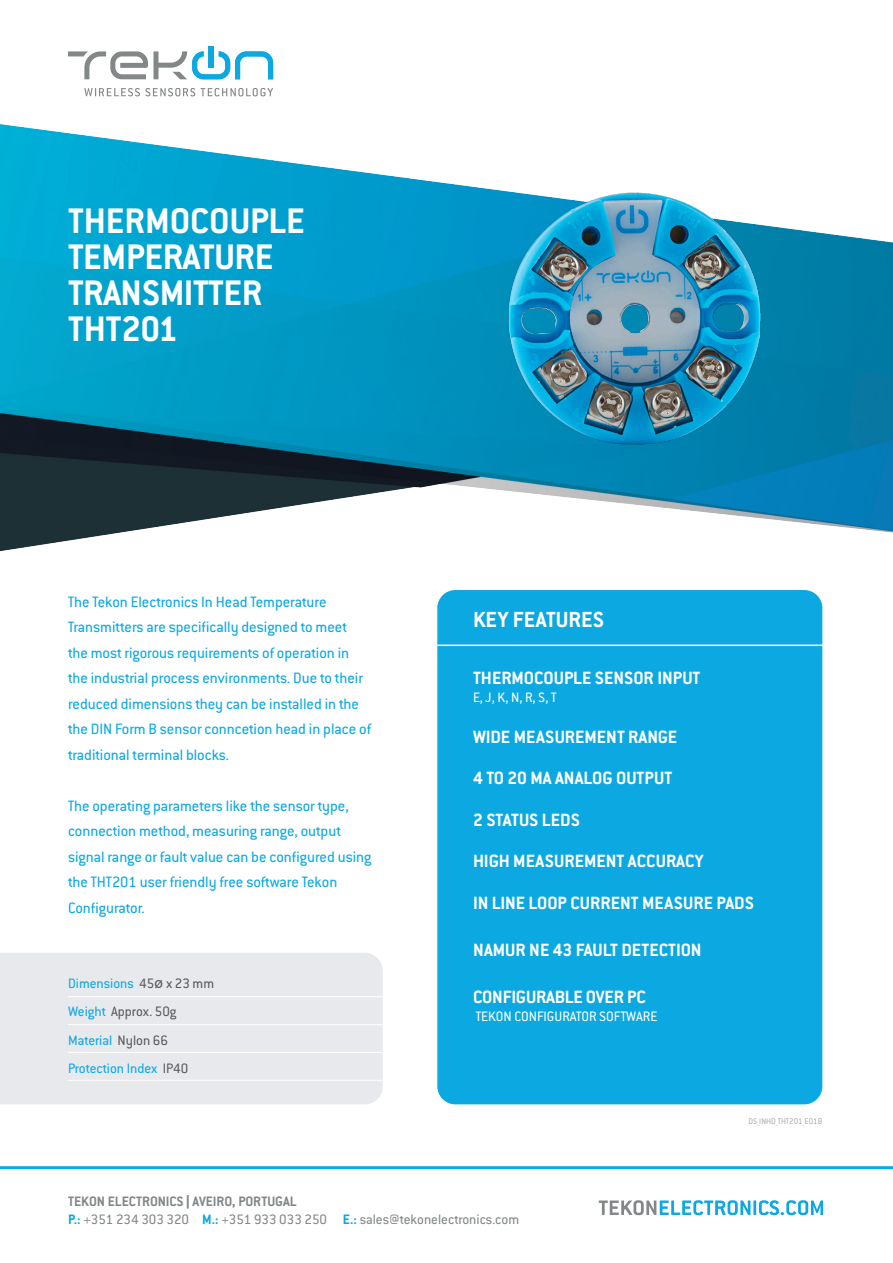
<style>
.page{position:relative;width:893px;height:1263px;background:#fff}
.page>*{position:absolute;margin:0;border:0;box-sizing:border-box;transform-origin:0 0}
.t1{font:700 39px/36px "Conduit ITC Pro";letter-spacing:-.01em;color:#fff}
.t2{font:700 24px "Conduit ITC Pro";color:#fff}
.t3{font:700 19.5px/41.4px "Conduit ITC Pro";color:#fff}
.t4{font:16.5px/25.5px "Conduit ITC Pro";color:#0ba8e1}
.t5{font:15px/18px "Conduit ITC Pro";color:#838788}
.t6{font:15px/28.5px "Conduit ITC Pro";color:#0ba8e1}
.t7{font:15px "Conduit ITC Pro";color:#fff}
.t8{font:9px "Conduit ITC Pro";color:#acadae}
.s1{color:#585b5c}
.s2{font-family:"Arial";color:#585b5c}
.s3{font-weight:700}
.s4{font-family:"Oswald";font-weight:700;font-size:13.5px}
.s5{font-weight:700;color:#0ba8e1}
</style>
<div class="page">
<img style="left:0;top:61px;width:893px;height:491px">
<img style="left:395px;top:99px;width:483px;height:453px">
<div style="left:437px;top:590px;width:385px;height:514px;background:#0ba8e1;border-radius:18px"></div>
<div style="left:0;top:953px;width:383px;height:151px;background:#e8e9ed"></div>
<hr style="left:68px;top:996px;width:342px;height:1px;background:#fff">
<hr style="left:68px;top:1024px;width:342px;height:1px;background:#fff">
<hr style="left:68px;top:1052px;width:342px;height:1px;background:#fff">
<hr style="left:68px;top:1080px;width:342px;height:1px;background:#fff">
<hr style="left:437px;top:644px;width:388px;height:2px;background:#fff">
<svg style="left:0;top:1166px;width:893px;height:3px;background:#1bade2"></svg>
<svg style="left:599px;top:1200px;width:151px;height:15px"></svg>
<hr style="left:753px;top:1200px;width:3px;height:15px;background:#0ba8e1">
<svg style="left:759px;top:1200px;width:64px;height:15px"></svg>
<svg style="left:68px;top:46px;width:205px;height:33px"></svg>
<svg style="left:84px;top:88px;width:111px;height:8px"></svg>
<svg style="left:201px;top:88px;width:72px;height:8px"></svg>
<h1 class="t1" style="left:68px;top:202px;width:238px">THERMOCOUPLE<br>TEMPERATURE<br>TRANSMITTER<br>THT201</h1>
<p class="t4" style="left:68px;top:589px;width:304px">The Tekon Electronics In Head Temperature Transmitters are specifically designed to meet<br>the most rigorous requirements of operation in the industrial process environments. Due to their reduced dimensions they can be installed in the the DIN Form B sensor conncetion head in place of traditional terminal blocks.</p>
<p class="t4" style="left:68px;top:793px;width:305px">The operating parameters like the sensor type, connection method, measuring range, output signal range or fault value can be configured using the THT201 user friendly free software Tekon Configurator.</p>
<p class="t6" style="left:68px;top:969px;width:148px">Dimensions <span class="s1">45</span><span class="s2">ø</span> <span class="s1">x 23 mm<br></span>Weight <span class="s1">Approx. 50g<br></span>Material <span class="s1">Nylon 66<br></span>Protection Index <span class="s1">IP40</span></p>
<h2 class="t2" style="left:473px;top:606px;width:133px">KEY FEATURES</h2>
<p class="t3" style="left:473px;top:656px;width:229px">THERMOCOUPLE SENSOR INPUT</p>
<p class="t7" style="left:473px;top:688px;width:85px">E, J, K, N, R, S, T</p>
<p class="t3" style="left:473px;top:716px;width:282px">WIDE MEASUREMENT RANGE<br>4 TO 20 MA ANALOG OUTPUT<br>2 STATUS LEDS<br>HIGH MEASUREMENT ACCURACY<br>IN LINE LOOP CURRENT MEASURE PADS</p>
<p class="t3" style="left:473px;top:929px;width:230px">NAMUR NE 43 FAULT DETECTION</p>
<p class="t3" style="left:473px;top:976px;width:174px">CONFIGURABLE OVER PC</p>
<p class="t7" style="left:476px;top:1008px;width:183px">TEKON CONFIGURATOR SOFTWARE</p>
<p class="t8" style="left:749px;top:1117px;width:75px">DS_INHD_THT201_E01B</p>
<p class="t5" style="left:68px;top:1192px;width:453px"><span class="s3">TEKON ELECTRONICS</span> <span class="s4">|</span> <span class="s3">AVEIRO, PORTUGAL<br></span><span class="s5">P.:</span> +351 234 303 320 <span class="s5">M.:</span> +351 933 033 250 <span class="s5">E.:</span> sales@tekonelectronics.com</p>
</div>
